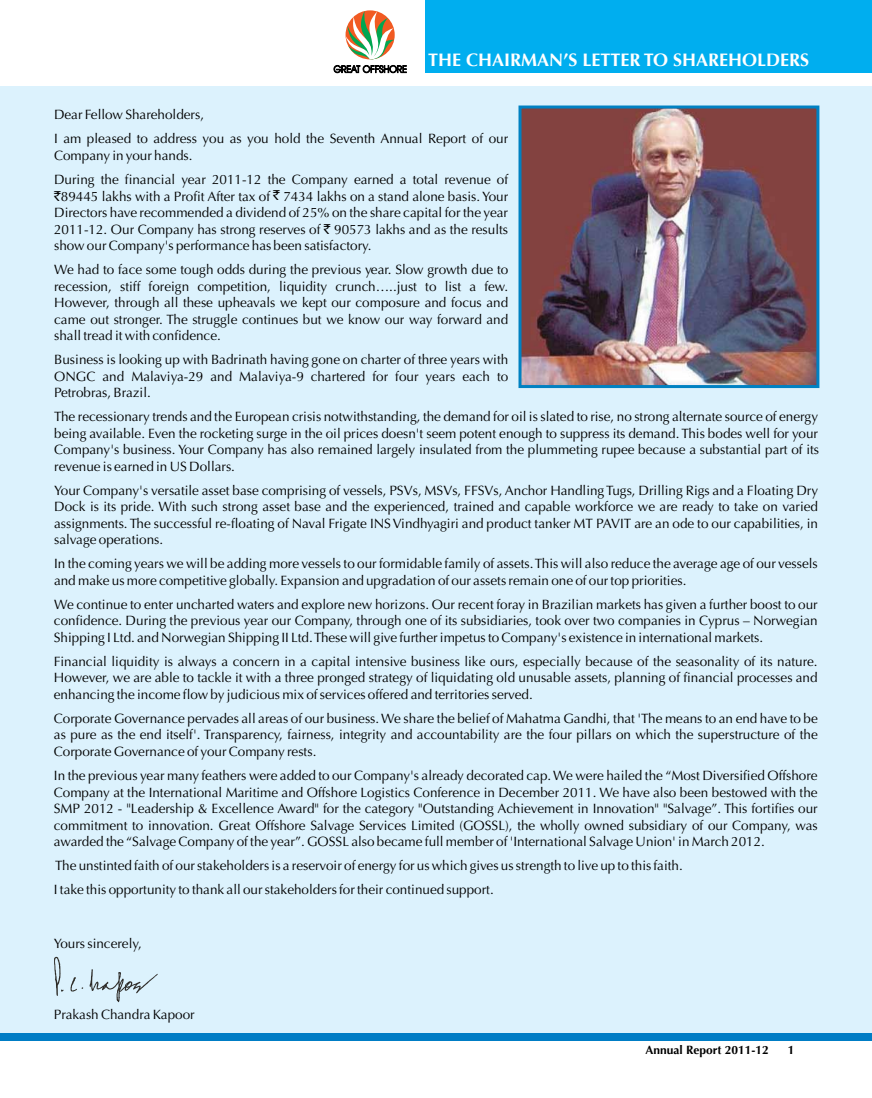
<style>
.page{position:relative;width:872px;height:1098px;background:#fff}
.page>*{position:absolute;margin:0;border:0;box-sizing:border-box;transform-origin:0 0}
.t1{font:700 18px "Optima LT";color:#fff}
.t2{font:13.5px/16.5px "Optima LT";color:#000;text-align:justify}
.t3{font:13.5px "Rupee Foradian";color:#000}
.t4{font:700 12px "Optima LT";color:#000}
.s1{font-family:"Rupee Foradian"}
</style>
<div class="page">
<div style="left:425px;top:0;width:447px;height:72px;background:#00aeef"></div>
<div style="left:0;top:86px;width:872px;height:954px;background:#dcf2fd"></div>
<div style="left:0;top:1032px;width:872px;height:8px;background:#007dc5"></div>
<img style="left:522px;top:109px;width:293px;height:275px">
<div style="left:518px;top:105px;width:301px;height:283px;border:3px solid #0081c2"></div>
<svg style="left:71px;top:977px;width:12px;height:14px"></svg>
<svg style="left:54px;top:956px;width:9px;height:39px"></svg>
<svg style="left:90px;top:969px;width:68px;height:32px"></svg>
<svg style="left:333px;top:11px;width:74px;height:62px"></svg>
<h1 class="t1" style="left:428px;top:49px;width:382px">THE CHAIRMAN’S LETTER TO SHAREHOLDERS</h1>
<p class="t2" style="left:54px;top:104px;width:455px;line-height:24px">Dear Fellow Shareholders,<br>I am pleased to address you as you hold the Seventh Annual Report of our</p>
<p class="t2" style="left:54px;top:144px;width:455px;line-height:24px">Company in your hands.<br>During the financial year 2011-12 the Company earned a total revenue of</p>
<p class="t2" style="left:54px;top:189px;width:455px"><span class="s1">`</span>89445 lakhs with a Profit After tax of 7434 lakhs on a stand alone basis. Your Directors have recommended a dividend of 25% on the share capital for the year 2011-12. Our Company has strong reserves of <span class="s1">`</span> 90573 lakhs and as the results show our Company's performance has been satisfactory.</p>
<p class="t2" style="left:54px;top:262px;width:456px">We had to face some tough odds during the previous year. Slow growth due to recession, stiff foreign competition, liquidity crunch…..just to list a few.<br>However, through all these upheavals we kept our composure and focus and came out stronger. The struggle continues but we know our way forward and shall tread it with confidence.</p>
<p class="t2" style="left:54px;top:352px;width:455px">Business is looking up with Badrinath having gone on charter of three years with ONGC and Malaviya-29 and Malaviya-9 chartered for four years each to Petrobras, Brazil.</p>
<p class="t2" style="left:54px;top:409px;width:766px">The recessionary trends and the European crisis notwithstanding, the demand for oil is slated to rise, no strong alternate source of energy being available. Even the rocketing surge in the oil prices doesn't seem potent enough to suppress its demand. This bodes well for your Company's business. Your Company has also remained largely insulated from the plummeting rupee because a substantial part of its revenue is earned in US Dollars.</p>
<p class="t2" style="left:54px;top:483px;width:765px">Your Company's versatile asset base comprising of vessels, PSVs, MSVs, FFSVs, Anchor Handling Tugs, Drilling Rigs and a Floating Dry Dock is its pride. With such strong asset base and the experienced, trained and capable workforce we are ready to take on varied assignments. The successful re-floating of Naval Frigate INS Vindhyagiri and product tanker MT PAVIT are an ode to our capabilities, in salvage operations.</p>
<p class="t2" style="left:54px;top:556px;width:765px">In the coming years we will be adding more vessels to our formidable family of assets. This will also reduce the average age of our vessels and make us more competitive globally. Expansion and upgradation of our assets remain one of our top priorities.</p>
<p class="t2" style="left:54px;top:597px;width:765px">We continue to enter uncharted waters and explore new horizons. Our recent foray in Brazilian markets has given a further boost to our confidence. During the previous year our Company, through one of its subsidiaries, took over two companies in Cyprus – Norwegian Shipping I Ltd. and Norwegian Shipping II Ltd. These will give further impetus to Company's existence in international markets.</p>
<p class="t2" style="left:54px;top:654px;width:765px">Financial liquidity is always a concern in a capital intensive business like ours, especially because of the seasonality of its nature.<br>However, we are able to tackle it with a three pronged strategy of liquidating old unusable assets, planning of financial processes and enhancing the income flow by judicious mix of services offered and territories served.</p>
<p class="t2" style="left:54px;top:711px;width:765px">Corporate Governance pervades all areas of our business. We share the belief of Mahatma Gandhi, that 'The means to an end have to be as pure as the end itself'. Transparency, fairness, integrity and accountability are the four pillars on which the superstructure of the Corporate Governance of your Company rests.</p>
<p class="t2" style="left:54px;top:768px;width:765px">In the previous year many feathers were added to our Company's already decorated cap. We were hailed the “Most Diversified Offshore Company at the International Maritime and Offshore Logistics Conference in December 2011. We have also been bestowed with the SMP 2012 - "Leadership &amp; Excellence Award" for the category "Outstanding Achievement in Innovation" "Salvage”. This fortifies our commitment to innovation. Great Offshore Salvage Services Limited (GOSSL), the wholly owned subsidiary of our Company, was awarded the “Salvage Company of the year”. GOSSL also became full member of 'International Salvage Union' in March 2012.</p>
<p class="t2" style="left:54px;top:854px;width:630px;line-height:24px">The unstinted faith of our stakeholders is a reservoir of energy for us which gives us strength to live up to this faith.<br>I take this opportunity to thank all our stakeholders for their continued support.</p>
<p class="t3" style="left:273px;top:187px;width:8px">`</p>
<p class="t2" style="left:54px;top:936px;width:89px">Yours sincerely,</p>
<p class="t2" style="left:54px;top:1006px;width:142px">Prakash Chandra Kapoor</p>
<p class="t4" style="left:645px;top:1042px;width:125px">Annual Report 2011-12</p>
<p class="t4" style="left:787px;top:1042px;width:8px">1</p>
</div>
